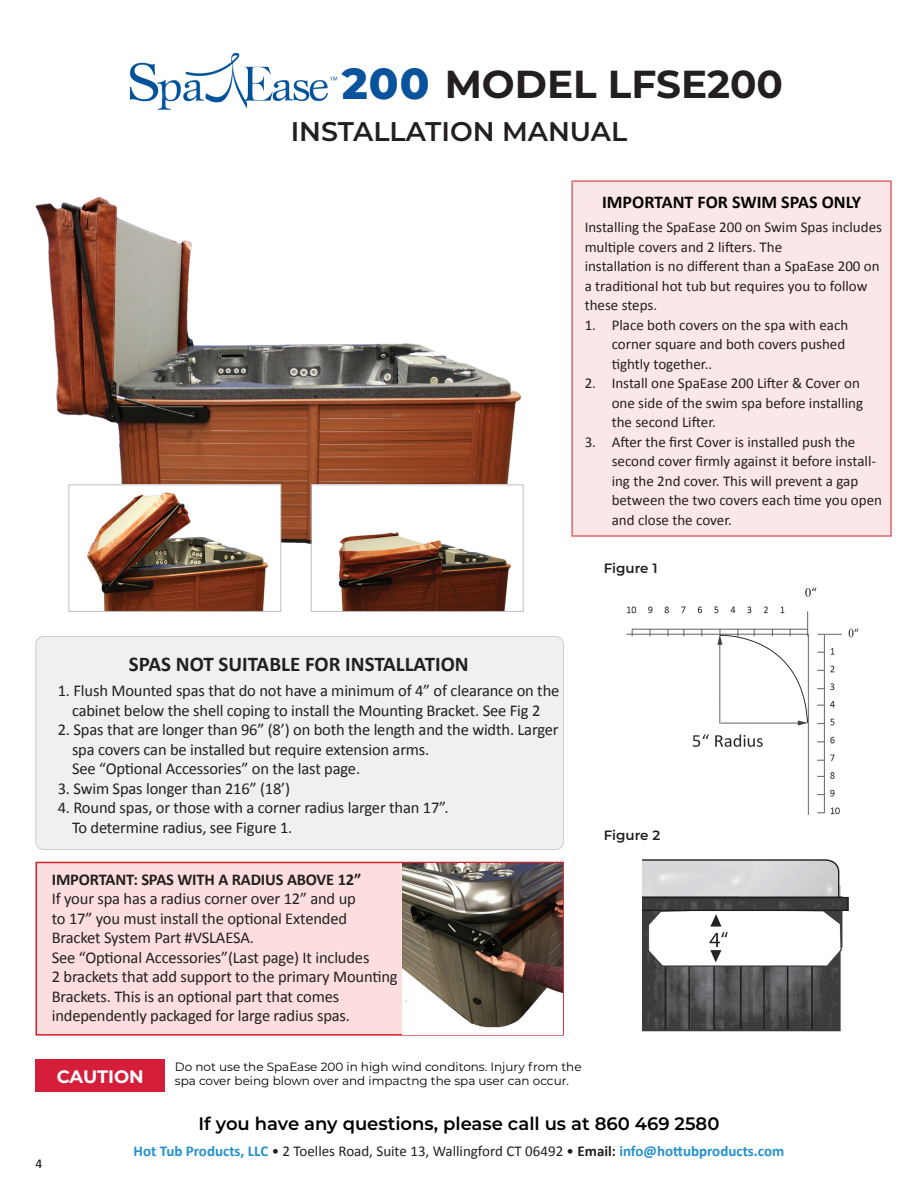
<style>
.page{position:relative;width:918px;height:1188px;background:#fff}
.page>*{position:absolute;margin:0;border:0;box-sizing:border-box;transform-origin:0 0}
.t1{font:800 43.5px "Montserrat";color:#09539c}
.t2{font:700 39px "Montserrat";color:#231f20}
.t3{font:600 27px "Montserrat";color:#231f20}
.t4{font:700 21px "Calibri";color:#231f20}
.t5{font:600 18px "Montserrat";color:#000}
.t6{font:700 18px "Calibri";color:#040503}
.t7{font:700 18px "Montserrat";letter-spacing:-.005em;color:#fff}
.t8{font:16.5px/19.5px "Calibri";letter-spacing:-.01em;color:#231f20}
.t9{font:700 16.5px "Calibri";letter-spacing:-.01em;color:#231f20}
.t10{font:15px/19.5px "Calibri";color:#231f20}
.t11{font:700 15px "Calibri";color:#2591cd}
.t12{font:600 13.5px "Montserrat";color:#231f20}
.t13{font:13.5px "Calibri";color:#040503}
.t14{font:12px "Montserrat";color:#000}
.s1{font-weight:400;color:#231f20}
.s2{color:#231f20}
</style>
<div class="page">
<img style="left:35px;top:196px;width:487px;height:381px">
<div style="left:35px;top:862px;width:529px;height:174px;background:#fcdedf;border:2px solid #d32029"></div>
<img style="left:642px;top:859px;width:207px;height:173px">
<img style="left:70px;top:486px;width:209px;height:124px">
<div style="left:68px;top:484px;width:213px;height:128px;border:1px solid #bfbebe"></div>
<img style="left:313px;top:486px;width:209px;height:124px">
<div style="left:311px;top:484px;width:213px;height:128px;border:1px solid #bfbebe"></div>
<div style="left:36px;top:636px;width:528px;height:213px;background:#f0f0f0;border-radius:8px"></div>
<div style="left:35px;top:636px;width:529px;height:214px;border:1px solid #231f20;border-radius:8px"></div>
<div style="left:571px;top:180px;width:321px;height:357px;background:#fce7e8"></div>
<img style="left:402px;top:863px;width:160px;height:171px">
<div style="left:35px;top:1059px;width:130px;height:33px;background:#d51e3a"></div>
<img style="left:129px;top:53px;width:209px;height:57px">
<img style="left:627px;top:587px;width:232px;height:228px">
<p class="t1" style="left:342px;top:52px;width:89px">200</p>
<p class="t2" style="left:445px;top:56px;width:340px">MODEL LFSE200</p>
<p class="t3" style="left:291px;top:112px;width:338px">INSTALLATION MANUAL</p>
<p class="t6" style="left:602px;top:189px;width:261px">IMPORTANT FOR SWIM SPAS ONLY</p>
<p class="t10" style="left:585px;top:217px;width:299px">Installing the SpaEase 200 on Swim Spas includes multiple covers and 2 lifters. The</p>
<p class="t10" style="left:585px;top:256px;width:297px">installation is no different than a SpaEase 200 on a traditional hot tub but requires you to follow these steps.</p>
<p class="t10" style="left:612px;top:314px;width:238px;text-indent:-27px">1. Place both covers on the spa with each corner square and both covers pushed tightly together..</p>
<p class="t10" style="left:612px;top:373px;width:253px;text-indent:-27px">2. Install one SpaEase 200 Lifter &amp; Cover on one side of the swim spa before installing the second Lifter.</p>
<p class="t10" style="left:612px;top:431px;width:272px;text-indent:-27px">3. After the first Cover is installed push the second cover firmly against it before install&shy;ing the 2nd cover. This will prevent a gap between the two covers each time you open and close the cover.</p>
<p class="t12" style="left:604px;top:559px;width:55px">Figure 1</p>
<p class="t4" style="left:129px;top:650px;width:341px">SPAS NOT SUITABLE FOR INSTALLATION</p>
<p class="t8" style="left:58px;top:680px;width:503px">1. Flush Mounted spas that do not have a minimum of 4” of clearance on the</p>
<p class="t8" style="left:72px;top:700px;width:470px">cabinet below the shell coping to install the Mounting Bracket. See Fig 2</p>
<p class="t8" style="left:58px;top:719px;width:502px">2. Spas that are longer than 96” (8’) on both the length and the width. Larger</p>
<p class="t8" style="left:72px;top:739px;width:359px">spa covers can be installed but require extension arms.</p>
<p class="t8" style="left:72px;top:758px;width:290px">See “Optional Accessories” on the last page.</p>
<p class="t8" style="left:58px;top:778px;width:234px">3. Swim Spas longer than 216” (18’)</p>
<p class="t8" style="left:72px;top:797px;width:378px;text-indent:-14px">4. Round spas, or those with a corner radius larger than 17”.<br>To determine radius, see Figure 1.</p>
<p class="t9" style="left:52px;top:868px;width:311px">IMPORTANT: SPAS WITH A RADIUS ABOVE 12”</p>
<p class="t8" style="left:52px;top:889px;width:306px">If your spa has a radius corner over 12” and up</p>
<p class="t8" style="left:52px;top:908px;width:297px">to 17” you must install the optional Extended</p>
<p class="t8" style="left:52px;top:928px;width:204px">Bracket System Part #VSLAESA.</p>
<p class="t8" style="left:52px;top:947px;width:319px">See “Optional Accessories”(Last page) It includes</p>
<p class="t8" style="left:52px;top:967px;width:347px">2 brackets that add support to the primary Mounting</p>
<p class="t8" style="left:52px;top:986px;width:289px">Brackets. This is an optional part that comes</p>
<p class="t8" style="left:52px;top:1006px;width:300px">independently packaged for large radius spas.</p>
<p class="t12" style="left:604px;top:826px;width:58px">Figure 2</p>
<p class="t13" style="left:36px;top:1154px;width:8px">4</p>
<p class="t7" style="left:57px;top:1064px;width:89px">CAUTION</p>
<p class="t14" style="left:175px;top:1058px;width:408px">Do not use the SpaEase 200 in high wind conditons. Injury from the</p>
<p class="t14" style="left:175px;top:1073px;width:396px">spa cover being blown over and impactng the spa user can occur.</p>
<p class="t5" style="left:199px;top:1111px;width:522px">If you have any questions, please call us at 860 469 2580</p>
<p class="t11" style="left:134px;top:1141px;width:652px">Hot Tub Products, LLC <span class="s1">• 2 Toelles Road, Suite 13, Wallingford CT 06492 •</span> <span class="s2">Email:</span> info@hottubproducts.com</p>
</div>
